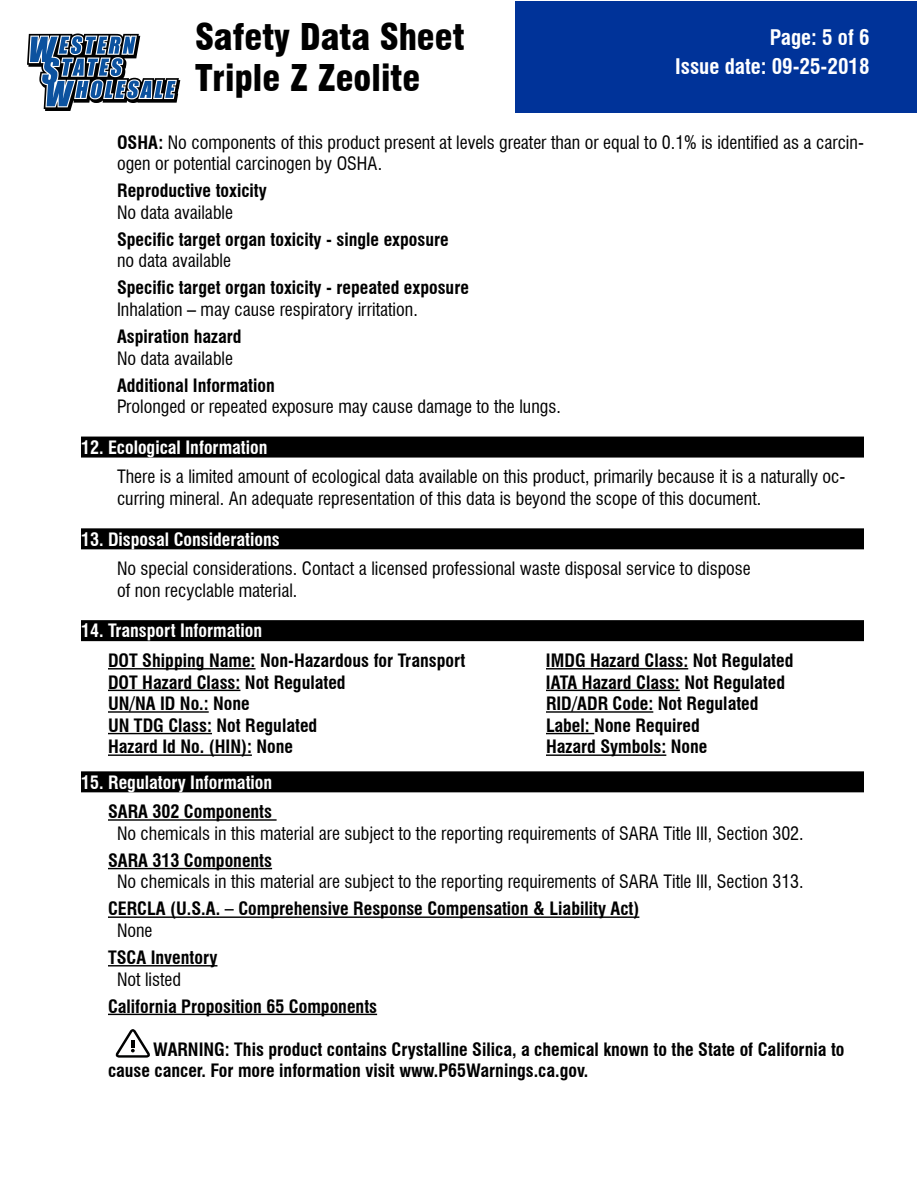
<style>
.page{position:relative;width:918px;height:1188px;background:#fff}
.page>*{position:absolute;margin:0;border:0;box-sizing:border-box;transform-origin:0 0}
.t1{font:900 condensed 36px/41.2px "Swiss 721 BT";color:#000}
.t2{font:700 condensed 21px "Swiss 721 BT";color:#fff}
.t3{font:condensed 18px/21.6px "Swiss 721 BT";color:#000}
.t4{font:700 condensed 18px/21.6px "Swiss 721 BT";color:#000}
.t5{font:700 condensed 18px "Swiss 721 BT";color:#fff}
.s1{font-weight:700}
</style>
<div class="page">
<div style="left:515px;top:1px;width:402px;height:111px;background:#039"></div>
<svg style="left:27px;top:34px;width:153px;height:77px"></svg>
<div style="left:81px;top:437px;width:783px;height:21px;background:#000"></div>
<div style="left:81px;top:528px;width:783px;height:21px;background:#000"></div>
<div style="left:81px;top:620px;width:783px;height:21px;background:#000"></div>
<hr style="left:108px;top:668px;width:148px;height:2px;background:#000">
<hr style="left:546px;top:668px;width:142px;height:2px;background:#000">
<hr style="left:108px;top:690px;width:132px;height:1px;background:#000">
<hr style="left:546px;top:690px;width:134px;height:1px;background:#000">
<hr style="left:108px;top:711px;width:101px;height:2px;background:#000">
<hr style="left:546px;top:711px;width:107px;height:2px;background:#000">
<hr style="left:108px;top:733px;width:104px;height:1px;background:#000">
<hr style="left:546px;top:733px;width:48px;height:1px;background:#000">
<hr style="left:108px;top:754px;width:144px;height:2px;background:#000">
<hr style="left:546px;top:754px;width:120px;height:2px;background:#000">
<div style="left:81px;top:771px;width:783px;height:21px;background:#000"></div>
<hr style="left:108px;top:819px;width:169px;height:2px;background:#000">
<hr style="left:108px;top:868px;width:164px;height:1px;background:#000">
<hr style="left:108px;top:916px;width:531px;height:2px;background:#000">
<hr style="left:108px;top:965px;width:109px;height:2px;background:#000">
<hr style="left:108px;top:1014px;width:269px;height:1px;background:#000">
<svg style="left:115px;top:1029px;width:35px;height:29px"></svg>
<h1 class="t1" style="left:195px;top:17px;width:271px">Safety Data Sheet<br>Triple Z Zeolite</h1>
<p class="t2" style="left:770px;top:25px;width:101px">Page: 5 of 6</p>
<p class="t2" style="left:675px;top:53px;width:196px">Issue date: 09-25-2018</p>
<p class="t3" style="left:117px;top:131px;width:748px"><span class="s1">OSHA:</span> No components of this product present at levels greater than or equal to 0.1% is identified as a carcin&shy;ogen or potential carcinogen by OSHA.</p>
<p class="t4" style="left:117px;top:180px;width:151px">Reproductive toxicity</p>
<p class="t3" style="left:117px;top:202px;width:118px">No data available</p>
<p class="t4" style="left:117px;top:229px;width:333px">Specific target organ toxicity - single exposure</p>
<p class="t3" style="left:117px;top:250px;width:116px">no data available</p>
<p class="t4" style="left:117px;top:277px;width:354px">Specific target organ toxicity - repeated exposure</p>
<p class="t3" style="left:117px;top:299px;width:302px">Inhalation – may cause respiratory irritation.</p>
<p class="t4" style="left:117px;top:326px;width:126px">Aspiration hazard</p>
<p class="t3" style="left:117px;top:347px;width:118px">No data available</p>
<p class="t4" style="left:117px;top:374px;width:159px">Additional Information</p>
<p class="t3" style="left:117px;top:396px;width:445px">Prolonged or repeated exposure may cause damage to the lungs.</p>
<p class="t5" style="left:81px;top:436px;width:188px">12. Ecological Information</p>
<p class="t3" style="left:117px;top:466px;width:730px">There is a limited amount of ecological data available on this product, primarily because it is a naturally oc&shy;curring mineral. An adequate representation of this data is beyond the scope of this document.</p>
<p class="t5" style="left:81px;top:528px;width:200px">13. Disposal Considerations</p>
<p class="t3" style="left:117px;top:558px;width:635px">No special considerations. Contact a licensed professional waste disposal service to dispose of non recyclable material.</p>
<p class="t5" style="left:81px;top:620px;width:183px">14. Transport Information</p>
<p class="t4" style="left:108px;top:650px;width:359px">DOT Shipping Name: Non-Hazardous for Transport</p>
<p class="t4" style="left:546px;top:650px;width:249px">IMDG Hazard Class: Not Regulated</p>
<p class="t4" style="left:108px;top:671px;width:239px">DOT Hazard Class: Not Regulated</p>
<p class="t4" style="left:546px;top:671px;width:241px">IATA Hazard Class: Not Regulated</p>
<p class="t4" style="left:108px;top:693px;width:143px">UN/NA ID No.: None</p>
<p class="t4" style="left:546px;top:693px;width:214px">RID/ADR Code: Not Regulated</p>
<p class="t4" style="left:108px;top:715px;width:211px">UN TDG Class: Not Regulated</p>
<p class="t4" style="left:546px;top:715px;width:155px">Label: None Required</p>
<p class="t4" style="left:108px;top:736px;width:187px">Hazard Id No. (HIN): None</p>
<p class="t4" style="left:546px;top:736px;width:163px">Hazard Symbols: None</p>
<p class="t5" style="left:81px;top:771px;width:193px">15. Regulatory Information</p>
<p class="t4" style="left:108px;top:801px;width:166px">SARA 302 Components</p>
<p class="t3" style="left:117px;top:823px;width:688px">No chemicals in this material are subject to the reporting requirements of SARA Title III, Section 302.</p>
<p class="t4" style="left:108px;top:850px;width:166px">SARA 313 Components</p>
<p class="t3" style="left:117px;top:871px;width:688px">No chemicals in this material are subject to the reporting requirements of SARA Title III, Section 313.</p>
<p class="t4" style="left:108px;top:898px;width:533px">CERCLA (U.S.A. – Comprehensive Response Compensation &amp; Liability Act)</p>
<p class="t3" style="left:117px;top:920px;width:37px">None</p>
<p class="t4" style="left:108px;top:947px;width:111px">TSCA Inventory</p>
<p class="t3" style="left:117px;top:968px;width:66px">Not listed</p>
<p class="t4" style="left:108px;top:995px;width:271px">California Proposition 65 Components</p>
<p class="t4" style="left:108px;top:1039px;width:738px;text-indent:45px">WARNING: This product contains Crystalline Silica, a chemical known to the State of California to cause cancer. For more information visit www.P65Warnings.ca.gov.</p>
</div>
